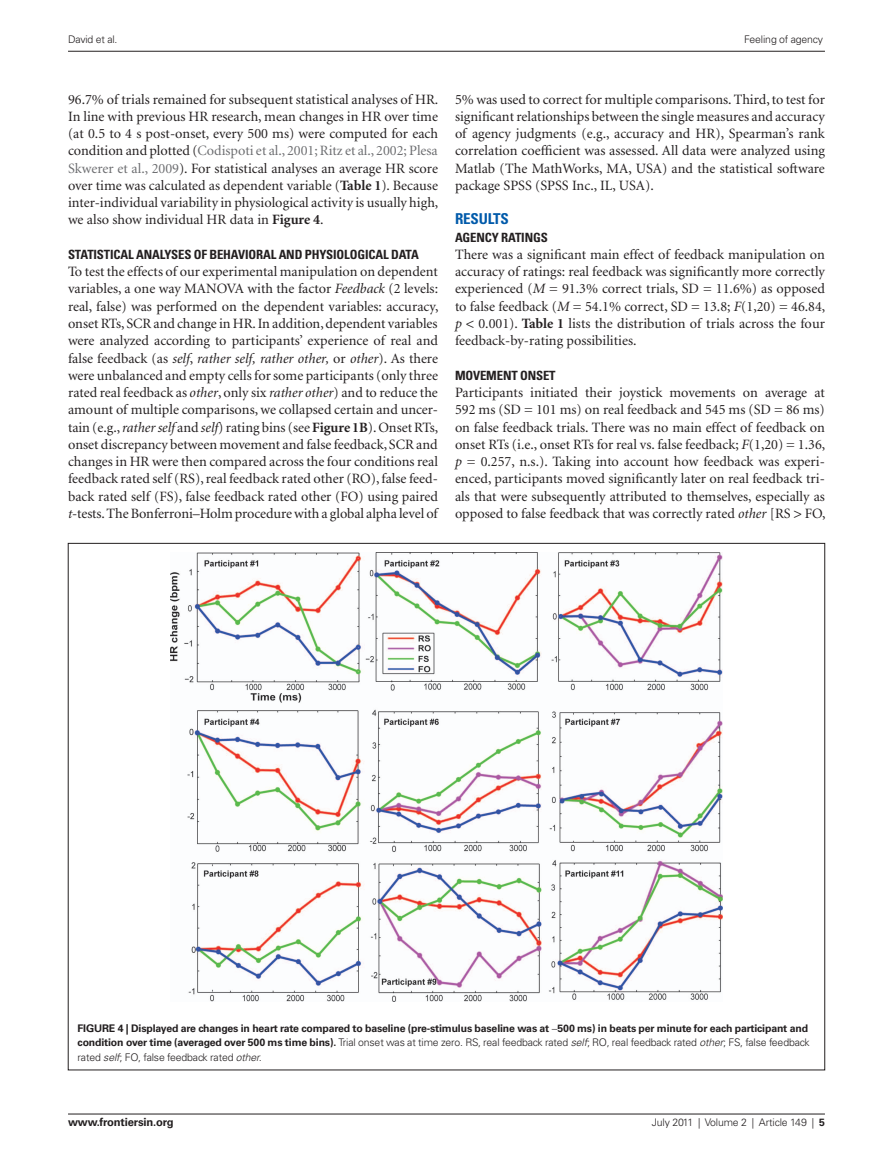
<style>
.page{position:relative;width:893px;height:1170px;background:#fff}
.page>*{position:absolute;margin:0;border:0;box-sizing:border-box;transform-origin:0 0}
.t1{font:700 condensed 15px "Univers";letter-spacing:-.01em;color:#015aaa}
.t2{font:14.25px/17.2px "Minion";color:#231f20;text-align:justify}
.t3{font:700 condensed 12.75px "Univers";letter-spacing:-.01em;color:#231f20}
.t4{font:700 11.25px "Univers";letter-spacing:-.015em;color:#231f20}
.t5{font:700 10.5px/14.2px "Univers";letter-spacing:-.015em;color:#231f20}
.t6{font:300 10.5px "Univers";letter-spacing:-.015em;color:#231f20}
.s1{color:#6c6d70}
.s2{font-weight:700}
.s3{font-style:italic}
.s4{font-weight:300}
.s5{font-weight:300;font-style:italic}
</style>
<div class="page">
<img style="left:170px;top:552px;width:553px;height:449px">
<hr style="left:68px;top:51px;width:757px;height:1px;background:#231f20">
<hr style="left:68px;top:1113px;width:757px;height:1px;background:#231f20">
<p class="t6" style="left:68px;top:33px;width:51px">David et al.</p>
<p class="t6" style="left:744px;top:33px;width:80px">Feeling of agency</p>
<p class="t2" style="left:68px;top:91px;width:372px">96.7% of trials remained for subsequent statistical analyses of HR.<br>In line with previous HR research, mean changes in HR over time (at 0.5 to 4 s post-onset, every 500 ms) were computed for each condition and plotted (<span class="s1">Codispoti et al., 2001; Ritz et al., 2002; Plesa Skwerer et al., 2009</span>). For statistical analyses an average HR score over time was calculated as dependent variable (<span class="s2">Table 1</span>). Because inter-individual variability in physiological activity is usually high, we also show individual HR data in <span class="s2">Figure 4</span>.</p>
<p class="t3" style="left:68px;top:246px;width:352px">STATISTICAL ANALYSES OF BEHAVIORAL AND PHYSIOLOGICAL DATA</p>
<p class="t2" style="left:68px;top:263px;width:372px">To test the effects of our experimental manipulation on dependent variables, a one way MANOVA with the factor <span class="s3">Feedback</span> (2 levels: real, false) was performed on the dependent variables: accuracy, onset RTs, SCR and change in HR. In addition, dependent variables were analyzed according to participants’ experience of real and false feedback (as <span class="s3">self</span>, <span class="s3">rather self, rather other,</span> or <span class="s3">other</span>). As there were unbalanced and empty cells for some participants (only three rated real feedback as <span class="s3">other</span>, only six <span class="s3">rather other</span>) and to reduce the amount of multiple comparisons, we collapsed certain and uncer&shy;tain (e.g., <span class="s3">rather self</span> and <span class="s3">self</span>) rating bins (see <span class="s2">Figure 1B</span>). Onset RTs, onset discrepancy between movement and false feedback, SCR and changes in HR were then compared across the four conditions real feedback rated self (RS), real feedback rated other (RO), false feed&shy;back rated self (FS), false feedback rated other (FO) using paired <span class="s3">t</span>-tests. The Bonferroni–Holm procedure with a global alpha level of</p>
<p class="t2" style="left:455px;top:91px;width:371px">5% was used to correct for multiple comparisons. Third, to test for significant relationships between the single measures and accuracy of agency judgments (e.g., accuracy and HR), Spearman’s rank correlation coefficient was assessed. All data were analyzed using Matlab (The MathWorks, MA, USA) and the statistical software package SPSS (SPSS Inc., IL, USA).</p>
<p class="t1" style="left:455px;top:210px;width:55px">RESULTS</p>
<p class="t3" style="left:455px;top:229px;width:94px">AGENCY RATINGS</p>
<p class="t2" style="left:455px;top:246px;width:372px">There was a significant main effect of feedback manipulation on accuracy of ratings: real feedback was significantly more correctly experienced (<span class="s3">M</span> = 91.3% correct trials, SD = 11.6%) as opposed to false feedback (<span class="s3">M</span> = 54.1% correct, SD = 13.8; <span class="s3">F</span>(1,20) = 46.84, <span class="s3">p</span> 0.001). <span class="s2">Table 1</span> lists the distribution of trials across the four feedback-by-rating possibilities.</p>
<p class="t3" style="left:455px;top:367px;width:102px">MOVEMENT ONSET</p>
<p class="t2" style="left:455px;top:384px;width:372px">Participants initiated their joystick movements on average at 592 ms (SD = 101 ms) on real feedback and 545 ms (SD = 86 ms) on false feedback trials. There was no main effect of feedback on onset RTs (i.e., onset RTs for real vs. false feedback; <span class="s3">F</span>(1,20) = 1.36, <span class="s3">p</span> = 0.257, n.s.). Taking into account how feedback was experi&shy;enced, participants moved significantly later on real feedback tri&shy;als that were subsequently attributed to themselves, especially as opposed to false feedback that was correctly rated <span class="s3">other</span> [RS FO,</p>
<p class="t5" style="left:78px;top:1021px;width:733px">Figure 4 | Displayed are changes in heart rate compared to baseline (pre-stimulus baseline was at −500 ms) in beats per minute for each participant and condition over time (averaged over 500 ms time bins). <span class="s4">Trial onset was at time zero. RS, real feedback rated</span> <span class="s5">self</span><span class="s4">; RO, real feedback rated</span> <span class="s5">other</span><span class="s4">; FS, false feedback rated</span> <span class="s5">self</span><span class="s4">; FO, false feedback rated</span> <span class="s5">other.</span></p>
<p class="t4" style="left:68px;top:1115px;width:107px">www.frontiersin.org</p>
<p class="t6" style="left:652px;top:1115px;width:174px">July 2011 | Volume 2 | Article 149 | <span class="s2">5</span></p>
</div>
